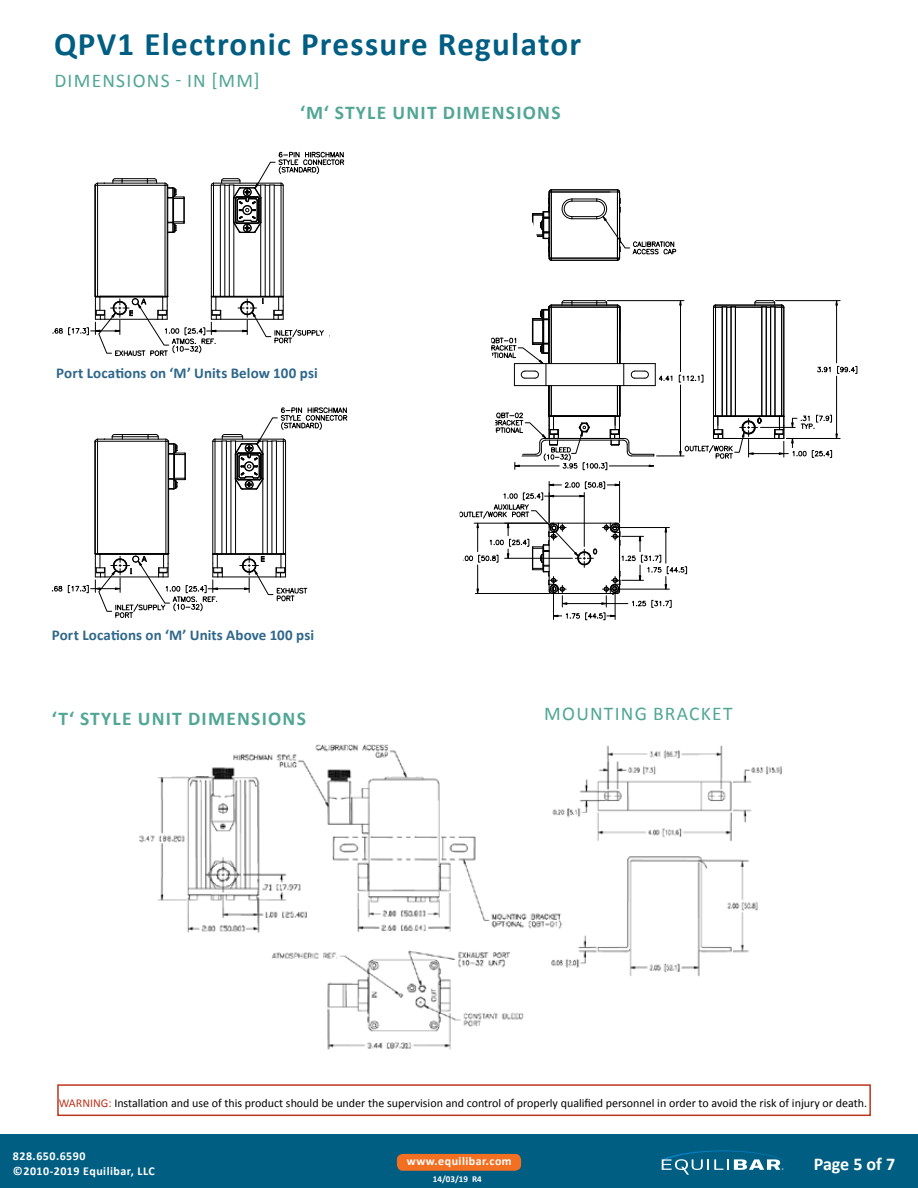
<style>
.page{position:relative;width:918px;height:1188px;background:#fff}
.page>*{position:absolute;margin:0;border:0;box-sizing:border-box;transform-origin:0 0}
.t1{font:700 33px "Calibri";letter-spacing:.04em;color:#005e83}
.t2{font:700 19.5px "Calibri";letter-spacing:.065em;color:#51a695}
.t3{font:19.5px "Calibri";letter-spacing:.065em;color:#51a695}
.t4{font:700 18px "Calibri";letter-spacing:-.005em;color:#fff}
.t5{font:700 15px "Calibri";letter-spacing:.005em;color:#2e678b}
.t6{font:12px "Calibri";color:#000}
.t7{font:700 12px/14.4px "Calibri";letter-spacing:.04em;color:#fff}
.t8{font:700 9px "Calibri";color:#fff}
.s1{color:#bc351d}
</style>
<div class="page">
<div style="left:0;top:1134px;width:918px;height:54px;background:#005e83"></div>
<svg style="left:662px;top:1150px;width:123px;height:25px"></svg>
<div style="left:397px;top:1154px;width:124px;height:17px;background:#f36f21;border-radius:6px"></div>
<img style="left:139px;top:744px;width:643px;height:306px">
<hr style="left:551px;top:305px;width:66px;height:1px;background:#000">
<hr style="left:551px;top:307px;width:66px;height:1px;background:#000">
<hr style="left:617px;top:386px;width:1px;height:30px;background:#000">
<hr style="left:549px;top:386px;width:1px;height:30px;background:#000">
<hr style="left:619px;top:307px;width:1px;height:57px;background:#000">
<hr style="left:620px;top:307px;width:1px;height:57px;background:#000">
<hr style="left:551px;top:258px;width:66px;height:1px;background:#000">
<hr style="left:551px;top:190px;width:66px;height:1px;background:#000">
<hr style="left:551px;top:260px;width:66px;height:1px;background:#000">
<hr style="left:551px;top:192px;width:66px;height:1px;background:#000">
<svg style="left:532px;top:189px;width:20px;height:72px"></svg>
<hr style="left:770px;top:307px;width:1px;height:109px;background:#000">
<hr style="left:775px;top:307px;width:1px;height:109px;background:#000">
<hr style="left:762px;top:307px;width:1px;height:109px;background:#000">
<hr style="left:766px;top:307px;width:1px;height:109px;background:#000">
<hr style="left:731px;top:307px;width:1px;height:109px;background:#000">
<hr style="left:735px;top:307px;width:1px;height:109px;background:#000">
<hr style="left:722px;top:307px;width:1px;height:109px;background:#000">
<hr style="left:726px;top:307px;width:1px;height:109px;background:#000">
<hr style="left:781px;top:307px;width:1px;height:109px;background:#000">
<hr style="left:784px;top:307px;width:1px;height:109px;background:#000">
<hr style="left:715px;top:307px;width:1px;height:109px;background:#000">
<hr style="left:713px;top:307px;width:1px;height:109px;background:#000">
<hr style="left:514px;top:363px;width:141px;height:1px;background:#000">
<hr style="left:514px;top:385px;width:141px;height:1px;background:#000">
<svg style="left:631px;top:370px;width:18px;height:9px"></svg>
<svg style="left:623px;top:364px;width:1px;height:21px"></svg>
<svg style="left:617px;top:304px;width:4px;height:27px"></svg>
<svg style="left:491px;top:304px;width:61px;height:82px"></svg>
<hr style="left:551px;top:386px;width:1px;height:30px;background:#000">
<hr style="left:548px;top:386px;width:1px;height:30px;background:#000">
<hr style="left:549px;top:307px;width:1px;height:57px;background:#000">
<hr style="left:617px;top:307px;width:1px;height:57px;background:#000">
<hr style="left:620px;top:386px;width:1px;height:30px;background:#000">
<hr style="left:619px;top:386px;width:1px;height:30px;background:#000">
<hr style="left:607px;top:300px;width:77px;height:1px;background:#000">
<hr style="left:680px;top:305px;width:1px;height:67px;background:#000">
<hr style="left:680px;top:385px;width:1px;height:66px;background:#000">
<svg style="left:655px;top:364px;width:17px;height:22px"></svg>
<svg style="left:679px;top:374px;width:24px;height:8px"></svg>
<hr style="left:787px;top:438px;width:53px;height:1px;background:#000">
<hr style="left:775px;top:300px;width:65px;height:1px;background:#000">
<hr style="left:836px;top:376px;width:1px;height:58px;background:#000">
<hr style="left:836px;top:305px;width:1px;height:58px;background:#000">
<svg style="left:817px;top:366px;width:14px;height:6px"></svg>
<svg style="left:837px;top:365px;width:20px;height:9px"></svg>
<hr style="left:549px;top:481px;width:1px;height:41px;background:#000">
<hr style="left:619px;top:481px;width:1px;height:41px;background:#000">
<svg style="left:561px;top:189px;width:115px;height:72px"></svg>
<svg style="left:561px;top:300px;width:46px;height:5px"></svg>
<svg style="left:713px;top:300px;width:72px;height:8px"></svg>
<svg style="left:459px;top:482px;width:228px;height:138px"></svg>
<svg style="left:495px;top:412px;width:342px;height:58px"></svg>
<div style="left:57px;top:1084px;width:814px;height:32px;border:2px solid #bc351d"></div>
<hr style="left:260px;top:223px;width:1px;height:73px;background:#000">
<hr style="left:265px;top:185px;width:1px;height:111px;background:#000">
<hr style="left:229px;top:185px;width:1px;height:111px;background:#000">
<hr style="left:234px;top:223px;width:1px;height:73px;background:#000">
<hr style="left:220px;top:185px;width:1px;height:111px;background:#000">
<hr style="left:225px;top:185px;width:1px;height:111px;background:#000">
<hr style="left:269px;top:185px;width:1px;height:111px;background:#000">
<hr style="left:274px;top:185px;width:1px;height:111px;background:#000">
<hr style="left:213px;top:185px;width:1px;height:111px;background:#000">
<hr style="left:211px;top:185px;width:1px;height:111px;background:#000">
<hr style="left:281px;top:185px;width:1px;height:111px;background:#000">
<hr style="left:283px;top:185px;width:1px;height:111px;background:#000">
<hr style="left:97px;top:185px;width:1px;height:111px;background:#000">
<hr style="left:98px;top:185px;width:67px;height:1px;background:#000">
<hr style="left:165px;top:185px;width:1px;height:111px;background:#000">
<hr style="left:167px;top:185px;width:1px;height:111px;background:#000">
<hr style="left:104px;top:183px;width:61px;height:1px;background:#000">
<hr style="left:95px;top:185px;width:1px;height:111px;background:#000">
<hr style="left:168px;top:185px;width:1px;height:111px;background:#000">
<svg style="left:95px;top:183px;width:10px;height:3px"></svg>
<svg style="left:165px;top:183px;width:20px;height:50px"></svg>
<svg style="left:53px;top:328px;width:9px;height:6px"></svg>
<svg style="left:69px;top:296px;width:261px;height:60px"></svg>
<svg style="left:113px;top:178px;width:44px;height:5px"></svg>
<svg style="left:211px;top:152px;width:133px;height:81px"></svg>
<hr style="left:263px;top:479px;width:1px;height:75px;background:#000">
<hr style="left:267px;top:441px;width:1px;height:113px;background:#000">
<hr style="left:231px;top:441px;width:1px;height:113px;background:#000">
<hr style="left:235px;top:479px;width:1px;height:75px;background:#000">
<hr style="left:222px;top:441px;width:1px;height:113px;background:#000">
<hr style="left:226px;top:441px;width:1px;height:113px;background:#000">
<hr style="left:272px;top:441px;width:1px;height:113px;background:#000">
<hr style="left:276px;top:441px;width:1px;height:113px;background:#000">
<hr style="left:215px;top:441px;width:1px;height:113px;background:#000">
<hr style="left:212px;top:441px;width:1px;height:113px;background:#000">
<hr style="left:283px;top:441px;width:1px;height:113px;background:#000">
<hr style="left:285px;top:441px;width:1px;height:113px;background:#000">
<hr style="left:97px;top:441px;width:1px;height:113px;background:#000">
<hr style="left:98px;top:441px;width:68px;height:1px;background:#000">
<hr style="left:166px;top:441px;width:1px;height:113px;background:#000">
<hr style="left:105px;top:439px;width:61px;height:1px;background:#000">
<hr style="left:95px;top:441px;width:1px;height:113px;background:#000">
<hr style="left:168px;top:441px;width:1px;height:113px;background:#000">
<svg style="left:95px;top:438px;width:10px;height:4px"></svg>
<svg style="left:165px;top:438px;width:21px;height:52px"></svg>
<svg style="left:111px;top:434px;width:48px;height:5px"></svg>
<svg style="left:212px;top:407px;width:136px;height:83px"></svg>
<svg style="left:52px;top:553px;width:255px;height:65px"></svg>
<h1 class="t1" style="left:54px;top:23px;width:529px">QPV1 Electronic Pressure Regulator</h1>
<h2 class="t3" style="left:54px;top:68px;width:207px">DIMENSIONS - IN [MM]</h2>
<h2 class="t2" style="left:300px;top:100px;width:262px">‘M‘ STYLE UNIT DIMENSIONS</h2>
<p class="t5" style="left:56px;top:364px;width:263px">Port Locations on ‘M’ Units Below 100 psi</p>
<p class="t5" style="left:52px;top:625px;width:264px">Port Locations on ‘M’ Units Above 100 psi</p>
<h2 class="t2" style="left:52px;top:706px;width:256px">‘T‘ STYLE UNIT DIMENSIONS</h2>
<h2 class="t3" style="left:544px;top:701px;width:190px">MOUNTING BRACKET</h2>
<p class="t6" style="left:59px;top:1095px;width:810px"><span class="s1">WARNING:</span> Installation and use of this product should be under the supervision and control of properly qualified personnel in order to avoid the risk of injury or death.</p>
<p class="t7" style="left:13px;top:1149px;width:143px">828.650.6590 ©2010-2019 Equilibar, LLC</p>
<p class="t7" style="left:407px;top:1154px;width:106px">www.equilibar.com</p>
<p class="t8" style="left:433px;top:1173px;width:50px">14/03/19 R4</p>
<h3 class="t4" style="left:814px;top:1152px;width:83px">Page 5 of 7</h3>
</div>
